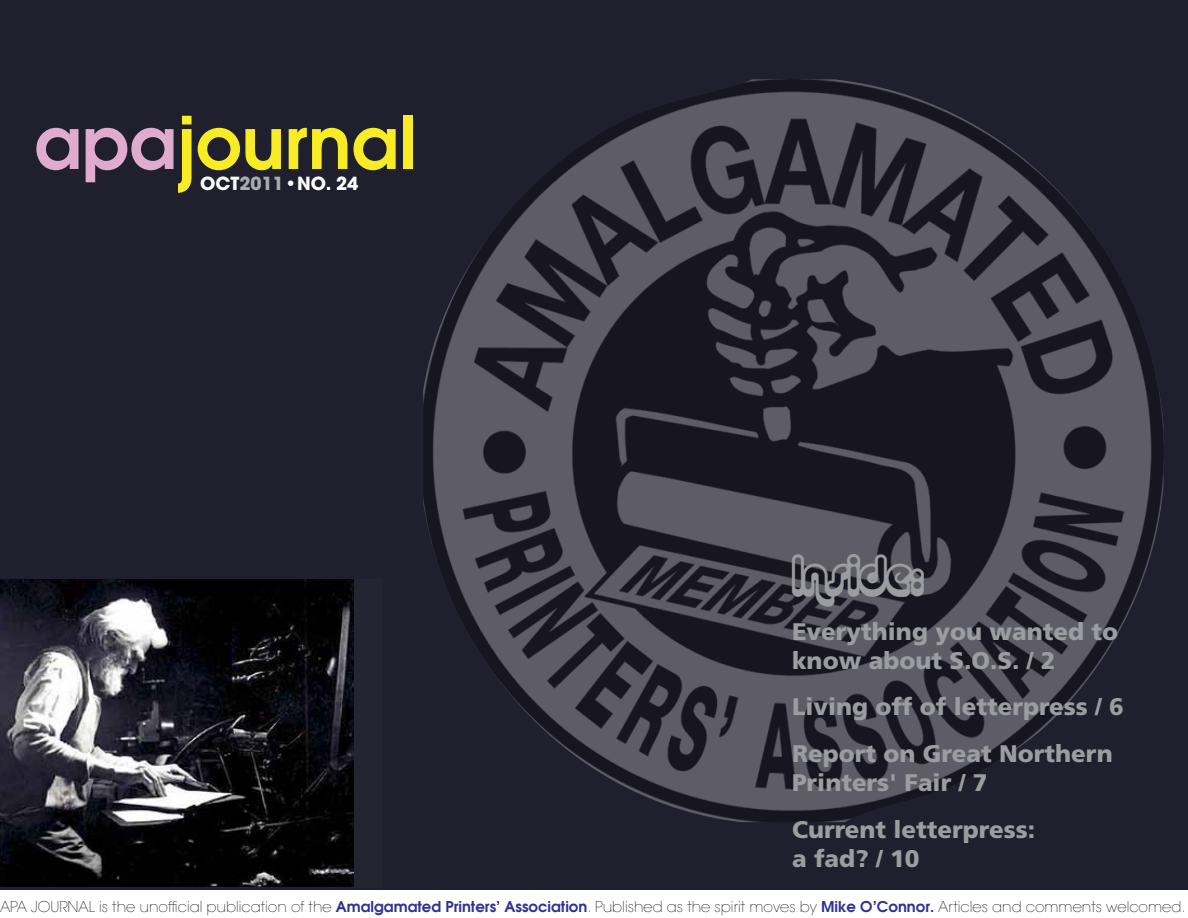
<style>
.page{position:relative;width:1188px;height:918px;background:#fff}
.page>*{position:absolute;margin:0;border:0;box-sizing:border-box;transform-origin:0 0}
.t1{font:45px "Alba Super";color:#9b9da0}
.t2{font:900 24px/46.8px "Frutiger";color:#9b9da0}
.t3{font:700 18px "Avant Garde";color:#fff}
.t4{font:200 14.85px "Avant Garde";color:#000}
.s1{color:#a9abae}
.s2{font-weight:600;color:#2e3192}
</style>
<div class="page">
<div style="left:0;top:0;width:1188px;height:890px;background:#201f2d"></div>
<div style="left:0;top:579px;width:382px;height:309px;background:#252531"></div>
<img style="left:0;top:579px;width:353px;height:307px">
<img style="left:423px;top:79px;width:741px;height:743px">
<svg style="left:36px;top:128px;width:42px;height:42px"></svg>
<svg style="left:86px;top:116px;width:106px;height:77px"></svg>
<svg style="left:198px;top:128px;width:83px;height:42px"></svg>
<svg style="left:289px;top:128px;width:58px;height:41px"></svg>
<svg style="left:354px;top:128px;width:42px;height:42px"></svg>
<div style="left:403px;top:116px;width:9px;height:53px;background:#f8ec24"></div>
<p class="t3" style="left:200px;top:172px;width:160px">OCT<span class="s1">2011</span>•NO. 24</p>
<h1 class="t1" style="left:792px;top:547px;width:132px">Inside:</h1>
<h2 class="t2" style="left:792px;top:617px;width:328px;line-height:28.8px">Everything you wanted to know about S.O.S. / 2</h2>
<h2 class="t2" style="left:792px;top:683px;width:333px">Living off of letterpress / 6<br>Report on Great Northern</h2>
<h2 class="t2" style="left:792px;top:759px;width:245px">Printers' Fair / 7<br>Current letterpress:</h2>
<h2 class="t2" style="left:792px;top:834px;width:129px">a fad? / 10</h2>
<p class="t4" style="left:0;top:898px;width:1187px">APA JOURNAL is the unofficial publication of the <span class="s2">Amalgamated Printers’ Association</span>. Published as the spirit moves by <span class="s2">Mike O’Connor.</span> Articles and comments welcomed.</p>
</div>
